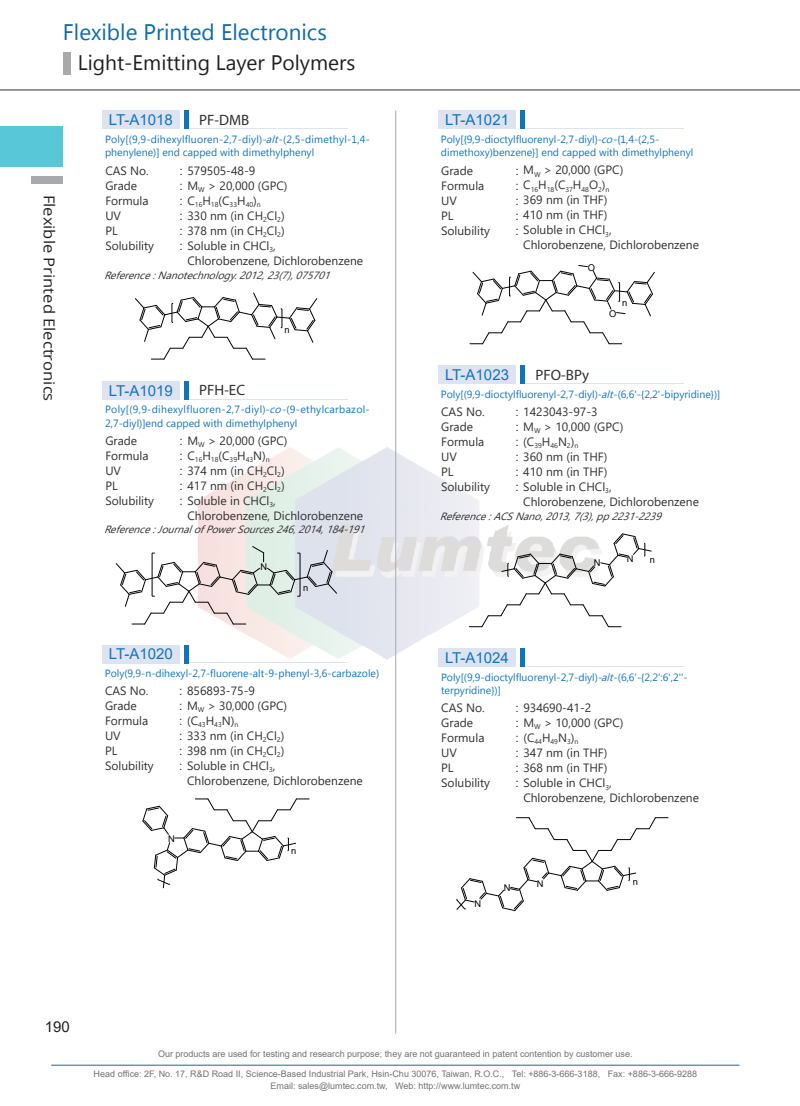
<style>
.page{position:relative;width:800px;height:1106px;background:#fff}
.page>*{position:absolute;margin:0;border:0;box-sizing:border-box;transform-origin:0 0}
.t1{font:22.5px "Microsoft New Tai Lue";color:#0e6aab}
.t2{font:21px "Microsoft New Tai Lue";color:#231f20}
.t3{font:15px "Arial";color:#1074bc}
.t4{font:15px "Open Sans";color:#231f20;scale:1.1 1}
.t5{font:15px "Myriad Pro";color:#312f30}
.t6{font:15px "Arial";color:#231f20}
.t7{font:12px/15px "Segoe UI";color:#312f30}
.t8{font:12px "Arial";color:#312f30}
.t9{font:10.5px/13.5px "Microsoft Tai Le";color:#1074bc}
.t10{font:italic 10.5px "Segoe UI";color:#312f30}
.t11{font:10.5px/13.5px "Microsoft Tai Le";letter-spacing:.025em;color:#1074bc}
.t12{font:9.3px "Arial";color:#030303}
.t13{font:9px/12px "Arial";color:#717275;text-align:center}
.t14{font:7.05px "Segoe UI";color:#312f30}
.s1{font-style:italic}
.s2{font-family:"Arial"}
</style>
<div class="page">
<img style="left:198px;top:446px;width:327px;height:214px">
<hr style="left:51px;top:1064px;width:688px;height:1px;background:#0e6aab">
<hr style="left:395px;top:111px;width:1px;height:922px;background:#a8a9ad">
<div style="left:0;top:126px;width:63px;height:41px;background:#58c7d8"></div>
<div style="left:32px;top:176px;width:31px;height:7px;background:#a8a9ad"></div>
<div style="left:63px;top:52px;width:7px;height:22px;background:#a8a9ad"></div>
<hr style="left:0;top:90px;width:799px;height:1px;background:#312f30">
<div style="left:102px;top:644px;width:77px;height:19px;background:#dee3f2"></div>
<div style="left:438px;top:111px;width:77px;height:18px;background:#dee3f2"></div>
<div style="left:438px;top:365px;width:77px;height:19px;background:#dee3f2"></div>
<div style="left:102px;top:111px;width:77px;height:18px;background:#dee3f2"></div>
<div style="left:102px;top:381px;width:77px;height:18px;background:#dee3f2"></div>
<hr style="left:185px;top:662px;width:162px;height:1px;background:#dee3f2">
<hr style="left:521px;top:128px;width:162px;height:1px;background:#dee3f2">
<hr style="left:521px;top:383px;width:162px;height:1px;background:#dee3f2">
<hr style="left:185px;top:128px;width:162px;height:1px;background:#dee3f2">
<hr style="left:185px;top:399px;width:162px;height:1px;background:#dee3f2">
<hr style="left:184px;top:644px;width:4px;height:19px;background:#1074bc">
<hr style="left:520px;top:111px;width:4px;height:18px;background:#1074bc">
<hr style="left:520px;top:365px;width:4px;height:19px;background:#1074bc">
<div style="left:184px;top:111px;width:5px;height:18px;background:#1074bc"></div>
<div style="left:184px;top:381px;width:5px;height:18px;background:#1074bc"></div>
<svg style="left:135px;top:292px;width:182px;height:68px"></svg>
<svg style="left:116px;top:546px;width:221px;height:78px"></svg>
<svg style="left:142px;top:798px;width:167px;height:90px"></svg>
<svg style="left:470px;top:265px;width:184px;height:79px"></svg>
<svg style="left:469px;top:533px;width:182px;height:94px"></svg>
<div style="left:438px;top:648px;width:77px;height:19px;background:#dee3f2"></div>
<hr style="left:521px;top:666px;width:162px;height:1px;background:#dee3f2">
<hr style="left:520px;top:648px;width:4px;height:19px;background:#1074bc">
<svg style="left:456px;top:817px;width:212px;height:94px"></svg>
<h1 class="t1" style="left:63px;top:19px;width:265px">Flexible Printed Electronics</h1>
<h2 class="t2" style="left:78px;top:50px;width:279px">Light-Emitting Layer Polymers</h2>
<p class="t3" style="left:109px;top:110px;width:65px">LT-A1018</p>
<p class="t5" style="left:199px;top:111px;width:52px">PF-DMB</p>
<p class="t4" style="left:59px;top:195px;width:189px;rotate:90deg">Flexible Printed Electronics</p>
<p class="t9" style="left:105px;top:133px;width:266px">Poly[(9,9-dihexylfluoren-2,7-diyl)-<span class="s1">alt</span>-(2,5-dimethyl-1,4- phenylene)] end capped with dimethylphenyl</p>
<p class="t7" style="left:105px;top:162px;width:50px">CAS No.<br>Grade<br>Formula<br>UV<br>PL<br>Solubility</p>
<p class="t7" style="left:179px;top:162px;width:109px"><span class="s2">:</span> 579505-48-9<br><span class="s2">:</span> M<sub>W</sub> &gt; 20,000 (GPC)</p>
<p class="t14" style="left:187px;top:198px;width:75px"><sup>C</sup>16<sup>H</sup>18<sup>(C</sup>33<sup>H</sup>40<sup>)</sup>n</p>
<p class="t8" style="left:179px;top:192px;width:5px">:</p>
<p class="t7" style="left:179px;top:207px;width:107px;text-align:justify"><span class="s2">:</span> 330 nm (in CH<sub>2</sub>Cl<sub>2</sub>) <span class="s2">:</span> 378 nm (in CH<sub>2</sub>Cl<sub>2</sub>) <span class="s2">:</span> Soluble in CHCl<sub>3</sub>,</p>
<p class="t7" style="left:187px;top:252px;width:177px">Chlorobenzene, Dichlorobenzene</p>
<p class="t10" style="left:104px;top:265px;width:233px">Reference:Nanotechnology.2012,23(7),075701</p>
<p class="t3" style="left:109px;top:380px;width:65px">LT-A1019</p>
<p class="t5" style="left:199px;top:381px;width:47px">PFH-EC</p>
<p class="t12" style="left:284px;top:323px;width:7px">n</p>
<p class="t11" style="left:105px;top:403px;width:266px">Poly[(9,9-dihexylfluoren-2,7-diyl)-<span class="s1">co</span>-(9-ethylcarbazol-<br>2,7-diyl)]end capped with dimethylphenyl</p>
<p class="t7" style="left:105px;top:432px;width:50px">Grade<br>Formula<br>UV<br>PL<br>Solubility</p>
<p class="t7" style="left:179px;top:432px;width:109px"><span class="s2">:</span> M<sub>W</sub> &gt; 20,000 (GPC)</p>
<p class="t14" style="left:187px;top:453px;width:84px"><sup>C</sup>16<sup>H</sup>18<sup>(C</sup>39<sup>H</sup>43<sup>N)</sup>n</p>
<p class="t8" style="left:179px;top:447px;width:5px">:</p>
<p class="t7" style="left:179px;top:462px;width:107px;text-align:justify"><span class="s2">:</span> 374 nm (in CH<sub>2</sub>Cl<sub>2</sub>) <span class="s2">:</span> 417 nm (in CH<sub>2</sub>Cl<sub>2</sub>) <span class="s2">:</span> Soluble in CHCl<sub>3</sub>,</p>
<p class="t7" style="left:187px;top:507px;width:177px">Chlorobenzene, Dichlorobenzene</p>
<p class="t10" style="left:104px;top:519px;width:268px">Reference:JournalofPowerSources246,2014,184-191</p>
<p class="t3" style="left:109px;top:643px;width:65px">LT-A1020</p>
<p class="t12" style="left:260px;top:560px;width:8px">N</p>
<p class="t12" style="left:303px;top:581px;width:7px">n</p>
<p class="t9" style="left:105px;top:667px;width:276px">Poly(9,9-n-dihexyl-2,7-fluorene-alt-9-phenyl-3,6-carbazole)</p>
<p class="t7" style="left:105px;top:682px;width:50px">CAS No.<br>Grade<br>Formula<br>UV<br>PL<br>Solubility</p>
<p class="t7" style="left:179px;top:682px;width:109px"><span class="s2">:</span> 856893-75-9<br><span class="s2">:</span> M<sub>W</sub> &gt; 30,000 (GPC) <span class="s2">:</span> (C<sub>43</sub>H<sub>43</sub>N)<sub>n<br></sub><span class="s2">:</span> 333 nm (in CH<sub>2</sub>Cl<sub>2</sub>) <span class="s2">:</span> 398 nm (in CH<sub>2</sub>Cl<sub>2</sub>) <span class="s2">:</span> Soluble in CHCl<sub>3</sub>,</p>
<p class="t7" style="left:187px;top:772px;width:177px">Chlorobenzene, Dichlorobenzene</p>
<p class="t12" style="left:168px;top:832px;width:8px">N</p>
<p class="t12" style="left:291px;top:844px;width:7px">n</p>
<p class="t6" style="left:45px;top:1016px;width:27px">190</p>
<p class="t3" style="left:445px;top:110px;width:65px">LT-A1021</p>
<p class="t9" style="left:441px;top:133px;width:254px">Poly[{9,9-dioctylfluorenyl-2,7-diyl}-<span class="s1">co</span>-{1,4-(2,5- dimethoxy)benzene}] end capped with dimethylphenyl</p>
<p class="t7" style="left:441px;top:162px;width:50px">Grade<br>Formula<br>UV<br>PL<br>Solubility</p>
<p class="t7" style="left:515px;top:162px;width:109px"><span class="s2">:</span> M<sub>W</sub> &gt; 20,000 (GPC)</p>
<p class="t8" style="left:515px;top:177px;width:5px">:</p>
<p class="t7" style="left:515px;top:192px;width:98px"><span class="s2">:</span> 369 nm (in THF) <span class="s2">:</span> 410 nm (in THF) <span class="s2">:</span> Soluble in CHCl<sub>3</sub>,</p>
<p class="t14" style="left:523px;top:182px;width:88px"><sup>C</sup>16<sup>H</sup>18<sup>(C</sup>37<sup>H</sup>48<sup>O</sup>2<sup>)</sup>n</p>
<p class="t7" style="left:523px;top:237px;width:177px">Chlorobenzene, Dichlorobenzene</p>
<p class="t12" style="left:587px;top:261px;width:9px">O</p>
<p class="t12" style="left:622px;top:296px;width:7px">n</p>
<p class="t12" style="left:609px;top:307px;width:9px">O</p>
<p class="t3" style="left:445px;top:364px;width:65px">LT-A1023</p>
<p class="t5" style="left:535px;top:365px;width:55px">PFO-BPy</p>
<p class="t9" style="left:441px;top:388px;width:281px">Poly[(9,9-dioctylfluorenyl-2,7-diyl)-<span class="s1">alt</span>-(6,6'-{2,2'-bipyridine})]</p>
<p class="t7" style="left:441px;top:403px;width:50px">CAS No.<br>Grade<br>Formula<br>UV<br>PL<br>Solubility</p>
<p class="t7" style="left:515px;top:403px;width:109px"><span class="s2">:</span> 1423043-97-3<br><span class="s2">:</span> M<sub>W</sub> &gt; 10,000 (GPC)</p>
<p class="t14" style="left:523px;top:439px;width:56px"><sup>(C</sup>39<sup>H</sup>46<sup>N</sup>2<sup>)</sup>n</p>
<p class="t8" style="left:515px;top:433px;width:5px">:</p>
<p class="t7" style="left:515px;top:448px;width:98px"><span class="s2">:</span> 360 nm (in THF) <span class="s2">:</span> 410 nm (in THF) <span class="s2">:</span> Soluble in CHCl<sub>3</sub>,</p>
<p class="t7" style="left:523px;top:493px;width:177px">Chlorobenzene, Dichlorobenzene</p>
<p class="t10" style="left:439px;top:506px;width:229px">Reference:ACSNano,2013,7(3),pp2231-2239</p>
<p class="t3" style="left:445px;top:647px;width:65px">LT-A1024</p>
<p class="t12" style="left:593px;top:557px;width:8px">N</p>
<p class="t12" style="left:626px;top:552px;width:8px">N</p>
<p class="t12" style="left:649px;top:553px;width:7px">n</p>
<p class="t9" style="left:441px;top:670px;width:248px">Poly[(9,9-dioctylfluorenyl-2,7-diyl)-<span class="s1">alt</span>-(6,6'-{2,2':6',2''- terpyridine})]</p>
<p class="t7" style="left:441px;top:699px;width:50px">CAS No.<br>Grade<br>Formula<br>UV<br>PL<br>Solubility</p>
<p class="t7" style="left:515px;top:699px;width:109px"><span class="s2">:</span> 934690-41-2<br><span class="s2">:</span> M<sub>W</sub> &gt; 10,000 (GPC)</p>
<p class="t14" style="left:523px;top:735px;width:56px"><sup>(C</sup>44<sup>H</sup>49<sup>N</sup>3<sup>)</sup>n</p>
<p class="t8" style="left:515px;top:730px;width:5px">:</p>
<p class="t7" style="left:515px;top:744px;width:98px"><span class="s2">:</span> 347 nm (in THF) <span class="s2">:</span> 368 nm (in THF) <span class="s2">:</span> Soluble in CHCl<sub>3</sub>,</p>
<p class="t7" style="left:523px;top:789px;width:177px">Chlorobenzene, Dichlorobenzene</p>
<p class="t12" style="left:474px;top:897px;width:8px">N</p>
<p class="t12" style="left:503px;top:881px;width:8px">N</p>
<p class="t12" style="left:537px;top:877px;width:8px">N</p>
<p class="t12" style="left:632px;top:875px;width:7px">n</p>
<p class="t13" style="left:158px;top:1048px;width:476px">Our products are used for testing and research purpose; they are not guaranteed in patent contention by customer use.</p>
<p class="t13" style="left:94px;top:1068px;width:604px">Head office: 2F, No. 17, R&amp;D Road II, Science-Based Industrial Park, Hsin-Chu 30076, Taiwan, R.O.C., Tel: +886-3-666-3188, Fax: +886-3-666-9288<br>Email: sales@lumtec.com.tw, Web: http://www.lumtec.com.tw</p>
</div>
